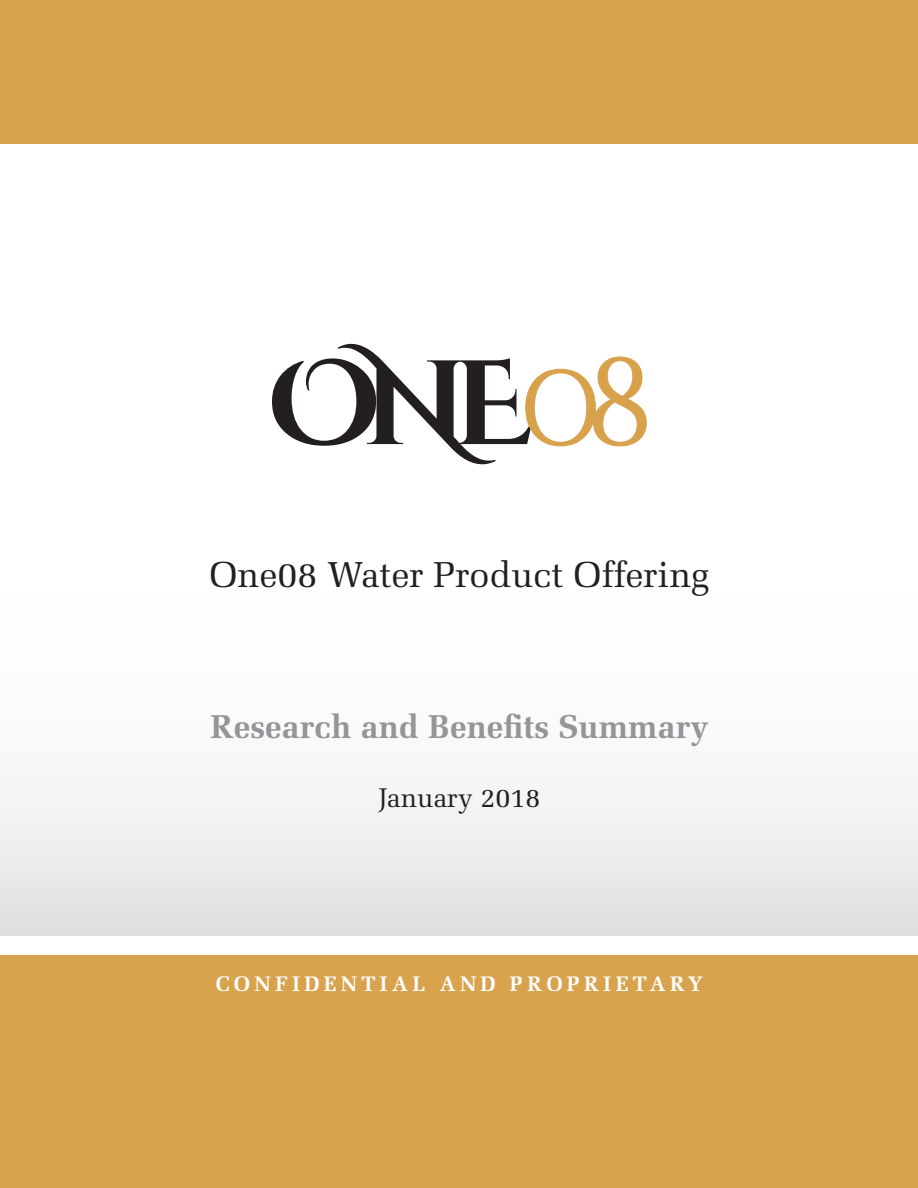
<style>
.page{position:relative;width:918px;height:1188px;background:#fff}
.page>*{position:absolute;margin:0;border:0;box-sizing:border-box;transform-origin:0 0}
.t1{font:36px "Melior LT Std";color:#231f20}
.t2{font:700 33px "Melior LT Std";color:#939598}
.t3{font:27px "Melior LT Std";color:#231f20}
.t4{font:700 21px "Melior LT Std";letter-spacing:.2em;color:#fff}
</style>
<div class="page">
<div style="left:0;top:956px;width:918px;height:232px;background:#d9a24c"></div>
<div style="left:0;top:463px;width:918px;height:473px;background:linear-gradient(to bottom,#fff,#e8e8ea)"></div>
<svg style="left:272px;top:344px;width:375px;height:120px"></svg>
<div style="left:0;top:0;width:918px;height:144px;background:#d9a24c"></div>
<p class="t1" style="left:209px;top:553px;width:502px">One08 Water Product Offering</p>
<p class="t2" style="left:210px;top:707px;width:500px">Research and Benefits Summary</p>
<p class="t3" style="left:378px;top:782px;width:164px">January 2018</p>
<p class="t4" style="left:216px;top:971px;width:489px">CONFIDENTIAL AND PROPRIETARY</p>
</div>
